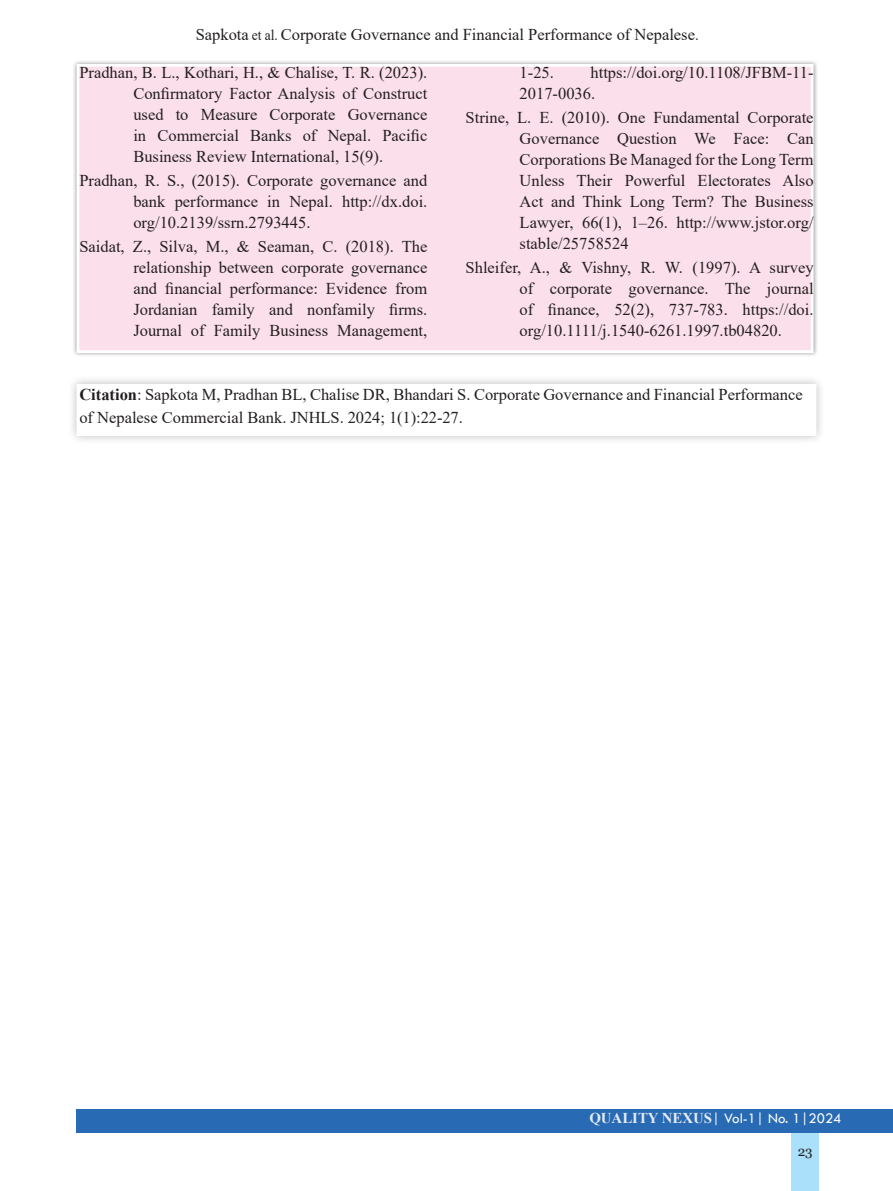
<style>
.page{position:relative;width:893px;height:1191px;background:#fff}
.page>*{position:absolute;margin:0;border:0;box-sizing:border-box;transform-origin:0 0}
.Reference{font:16.5px/21px "Times New Roman";color:#231f20;text-align:justify}
.t1{font:15px "Tw Cen";color:#fff}
.t2{font:13.5px "Georgia";color:#231f20}
.s1{font-size:15px}
.s2{font-size:15px;color:#2c292a}
.s3{font-weight:700}
.s4{font-family:"Times New Roman";font-weight:700;color:#e5eaf3}
</style>
<div class="page">
<div style="left:791px;top:1132px;width:28px;height:59px;background:#aae0f9"></div>
<div style="left:77px;top:1108px;width:816px;height:24px;background:#286bb4"></div>
<div style="left:68px;top:375px;width:758px;height:70px;background:#231f20;opacity:.3"></div>
<div style="left:78px;top:385px;width:737px;height:49px;background:#fff"></div>
<div style="left:72px;top:59px;width:746px;height:299px;background:#231f20;opacity:.5"></div>
<div style="left:77px;top:64px;width:737px;height:289px;background:#fbdfeb;border:3px solid #fff"></div>
<p class="Reference" style="left:196px;top:24px;width:505px">Sapkota <span class="s1">et al.</span> Corporate Governance and Financial Performance of Nepalese<span class="s2">.</span></p>
<p class="Reference" style="left:133px;top:62px;width:295px;text-indent:-54px">Pradhan, B. L., Kothari, H., &amp; Chalise, T. R. (2023).<br>Confirmatory Factor Analysis of Construct used to Measure Corporate Governance in Commercial Banks of Nepal. Pacific Business Review International, 15(9).</p>
<p class="Reference" style="left:133px;top:170px;width:295px;text-indent:-54px">Pradhan, R. S., (2015). Corporate governance and bank performance in Nepal. http://dx.doi. org/10.2139/ssrn.2793445.</p>
<p class="Reference" style="left:133px;top:236px;width:295px;text-indent:-54px">Saidat, Z., Silva, M., &amp; Seaman, C. (2018). The relationship between corporate governance and financial performance: Evidence from Jordanian family and nonfamily firms.<br>Journal of Family Business Management,</p>
<p class="Reference" style="left:520px;top:62px;width:295px;text-indent:71px">https://doi.org/10.1108/JFBM-11-<br>2017-0036.</p>
<p class="Reference" style="left:520px;top:107px;width:295px;text-indent:-54px">Strine, L. E. (2010). One Fundamental Corporate Governance Question We Face: Can Corporations Be Managed for the Long Term Unless Their Powerful Electorates Also Act and Think Long Term? The Business Lawyer, 66(1), 1–26. http://www.jstor.org/ stable/25758524</p>
<p class="Reference" style="left:520px;top:257px;width:295px;text-indent:-54px">Shleifer, A., &amp; Vishny, R. W. (1997). A survey of corporate governance. The journal of finance, 52(2), 737-783. https://doi. org/10.1111/j.1540-6261.1997.tb04820.</p>
<p class="Reference" style="left:520px;top:62px;width:36px">1-25.</p>
<p class="Reference" style="left:79px;top:382px;width:725px;line-height:23.2px"><span class="s3">Citation</span>: Sapkota M, Pradhan BL, Chalise DR, Bhandari S. Corporate Governance and Financial Performance of Nepalese Commercial Bank. JNHLS. 2024; 1(1):22-27.</p>
<p class="t1" style="left:589px;top:1109px;width:254px"><span class="s4">QUALITY NEXUS</span>| Vol-1| No. 1|2024</p>
<p class="t2" style="left:798px;top:1142px;width:16px">23</p>
</div>
